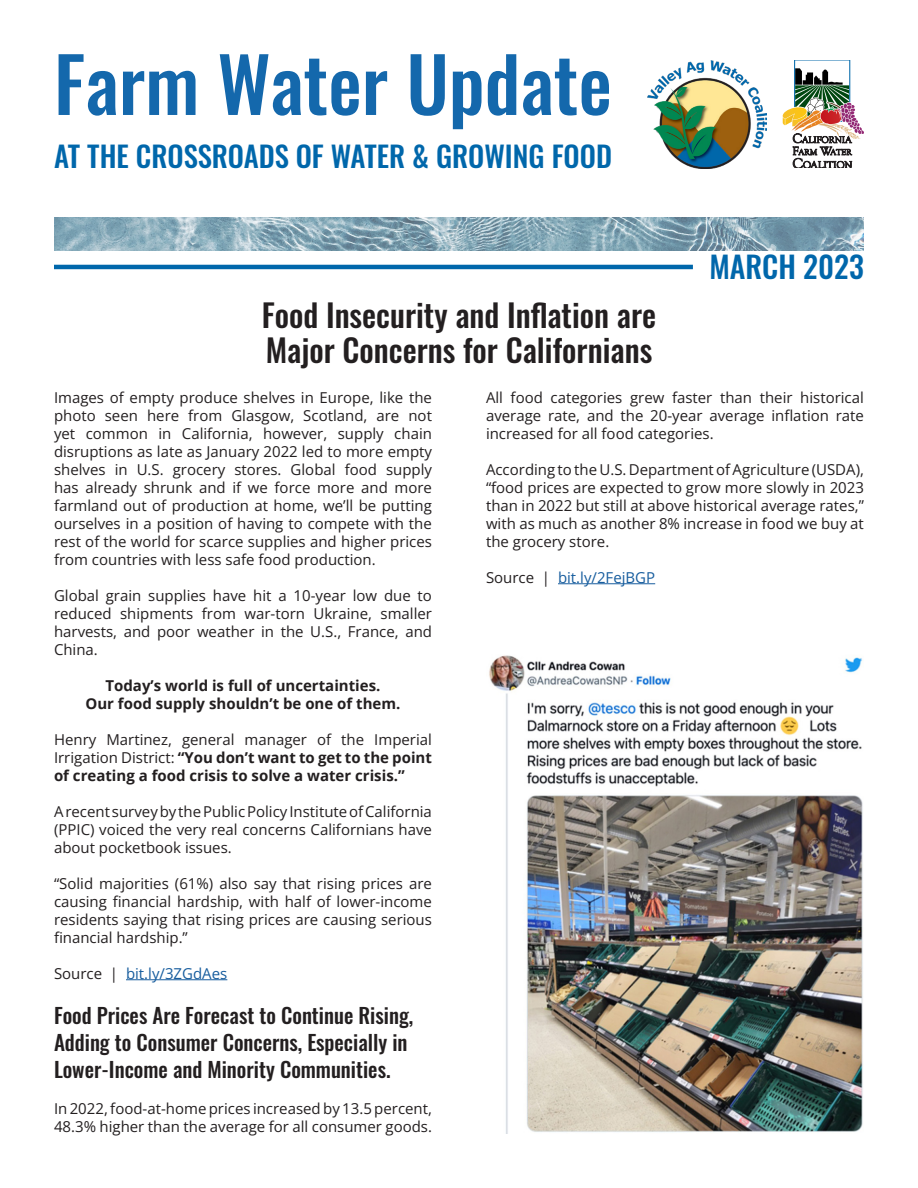
<style>
.page{position:relative;width:918px;height:1188px;background:#fff}
.page>*{position:absolute;margin:0;border:0;box-sizing:border-box;transform-origin:0 0}
.t1{font:75px "Oswald";color:#1468ac}
.t2{font:31.5px/34.5px "Oswald";color:#231f20}
.t3{font:30px "Oswald";color:#0067ab}
.t4{font:28.8px "Oswald";color:#0067ab}
.t5{font:21px/27px "Oswald";color:#231f20}
.t6{font:15px/18px "Open Sans";color:#231f20;text-align:justify}
.t7{font:700 15px/18px "Open Sans";color:#231f20;text-align:justify}
.t8{font:15px "Open Sans";color:#175d9e}
.s1{font-weight:400}
.s2{color:#231f20}
</style>
<div class="page">
<img style="left:54px;top:217px;width:810px;height:33px">
<hr style="left:54px;top:265px;width:639px;height:4px;background:#0067ab">
<hr style="left:126px;top:980px;width:101px;height:1px;background:#175d9e">
<img style="left:647px;top:60px;width:119px;height:108px">
<svg style="left:783px;top:60px;width:81px;height:108px"></svg>
<hr style="left:558px;top:584px;width:97px;height:1px;background:#175d9e">
<img style="left:489px;top:655px;width:374px;height:479px">
<p class="t1" style="left:54px;top:18px;width:559px">Farm Water Update</p>
<p class="t4" style="left:54px;top:131px;width:560px">AT THE CROSSROADS OF WATER &amp; GROWING FOOD</p>
<p class="t2" style="left:262px;top:295px;width:396px">Food Insecurity and Inflation are<br>Major Concerns for Californians</p>
<p class="t3" style="left:709px;top:240px;width:156px">MARCH 2023</p>
<p class="t6" style="left:54px;top:388px;width:380px">Images of empty produce shelves in Europe, like the photo seen here from Glasgow, Scotland, are not yet common in California, however, supply chain disruptions as late as January 2022 led to more empty shelves in U.S. grocery stores. Global food supply has already shrunk and if we force more and more farmland out of production at home, we’ll be putting ourselves in a position of having to compete with the rest of the world for scarce supplies and higher prices from countries with less safe food production.</p>
<p class="t6" style="left:54px;top:586px;width:380px">Global grain supplies have hit a 10-year low due to reduced shipments from war-torn Ukraine, smaller harvests, and poor weather in the U.S., France, and China.</p>
<p class="t7" style="left:105px;top:676px;width:276px">Today’s world is full of uncertainties.</p>
<p class="t7" style="left:85px;top:694px;width:317px">Our food supply shouldn’t be one of them.</p>
<p class="t7" style="left:54px;top:730px;width:380px"><span class="s1">Henry Martinez, general manager of the Imperial Irrigation District:</span> “You don’t want to get to the point of creating a food crisis to solve a water crisis.”</p>
<p class="t6" style="left:54px;top:802px;width:380px">A recent survey by the Public Policy Institute of California (PPIC) voiced the very real concerns Californians have about pocketbook issues.</p>
<p class="t6" style="left:54px;top:874px;width:380px">“Solid majorities (61%) also say that rising prices are causing financial hardship, with half of lower-income residents saying that rising prices are causing serious financial hardship.”</p>
<p class="t8" style="left:54px;top:963px;width:175px"><span class="s2">Source |</span> bit.ly/3ZGdAes</p>
<p class="t5" style="left:54px;top:1000px;width:361px">Food Prices Are Forecast to Continue Rising,<br>Adding to Consumer Concerns, Especially in<br>Lower-Income and Minority Communities.</p>
<p class="t6" style="left:54px;top:1099px;width:380px">In 2022, food-at-home prices increased by 13.5 percent,<br>48.3% higher than the average for all consumer goods.</p>
<p class="t6" style="left:486px;top:388px;width:380px">All food categories grew faster than their historical average rate, and the 20-year average inflation rate increased for all food categories.</p>
<p class="t6" style="left:486px;top:460px;width:380px">According to the U.S. Department of Agriculture (USDA), “food prices are expected to grow more slowly in 2023 than in 2022 but still at above historical average rates,” with as much as another 8% increase in food we buy at the grocery store.</p>
<p class="t8" style="left:486px;top:567px;width:171px"><span class="s2">Source |</span> bit.ly/2FejBGP</p>
</div>
